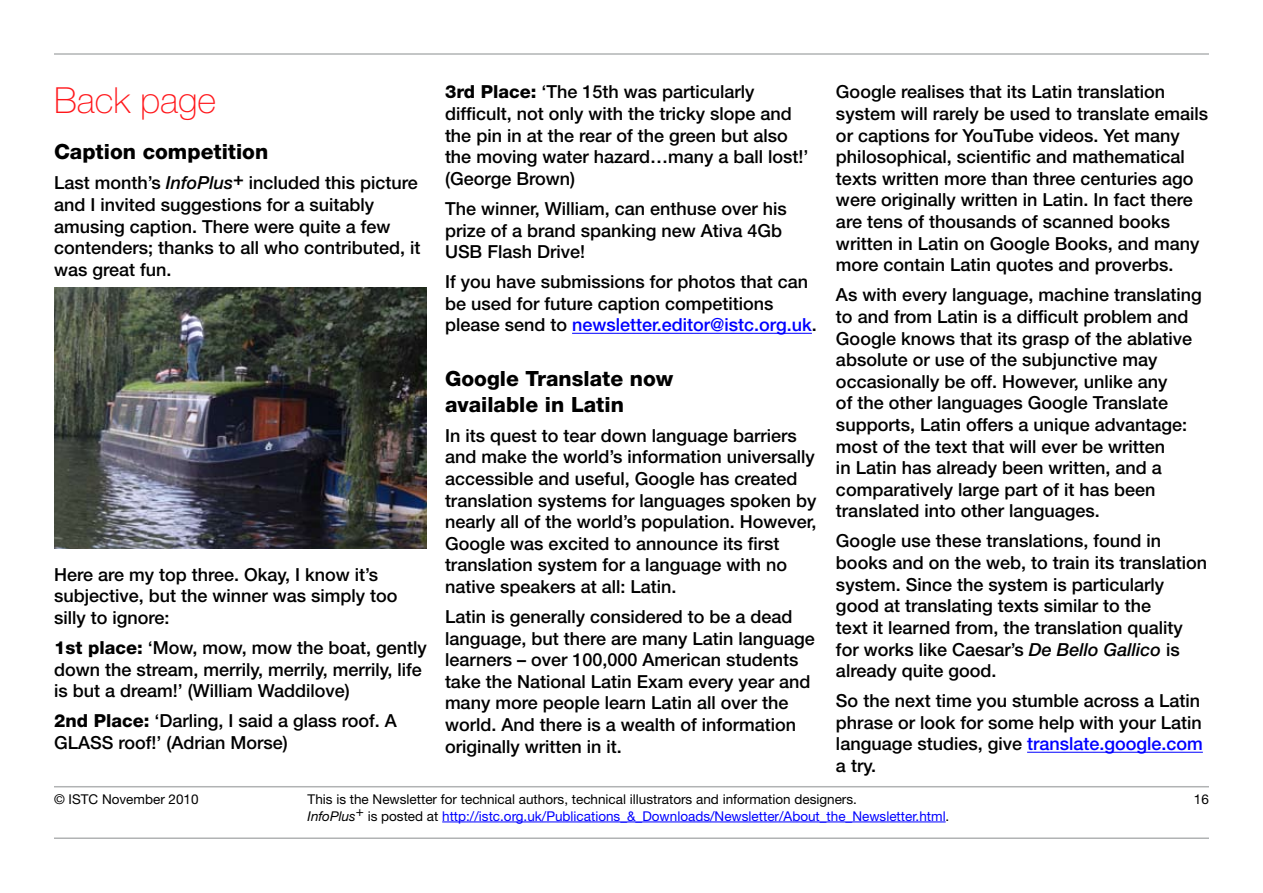
<style>
.page{position:relative;width:1263px;height:893px;background:#fff}
.page>*{position:absolute;margin:0;border:0;box-sizing:border-box;transform-origin:0 0}
.t1{font:100 36px "Helvetica Neue";color:#ff171b}
.t2{font:800 21px/25.2px "Helvetica Neue";color:#000}
.t3{font:500 18px/21.6px "Helvetica Neue";color:#000}
.t4{font:13.5px/16.2px "Helvetica Neue";color:#000}
.s1{font-style:italic}
.s2{font-weight:800}
.s3{color:#00f}
.s4{font-family:"Helvetica Neue CE";font-style:italic}
</style>
<div class="page">
<hr style="left:54px;top:53px;width:1155px;height:2px;background:#b1b3b4">
<hr style="left:54px;top:837px;width:1155px;height:2px;background:#b1b3b4">
<hr style="left:54px;top:786px;width:1155px;height:1px;background:#b1b3b4">
<hr style="left:442px;top:822px;width:504px;height:1px;background:#00f">
<hr style="left:572px;top:333px;width:240px;height:1px;background:#00f">
<img style="left:54px;top:287px;width:373px;height:262px">
<hr style="left:1027px;top:752px;width:176px;height:1px;background:#00f">
<h1 class="t1" style="left:54px;top:80px;width:164px">Back page</h1>
<p class="t2" style="left:54px;top:139px;width:216px">Caption competition</p>
<p class="t3" style="left:54px;top:172px;width:368px">Last month’s <span class="s1">InfoPlus</span>+ included this picture and I invited suggestions for a suitably amusing caption. There were quite a few contenders; thanks to all who contributed, it was great fun.</p>
<p class="t3" style="left:54px;top:563px;width:345px">Here are my top three. Okay, I know it’s subjective, but the winner was simply too silly to ignore:</p>
<p class="t3" style="left:54px;top:636px;width:374px"><span class="s2">1st place:</span> ‘Mow, mow, mow the boat, gently down the stream, merrily, merrily, merrily, life is but a dream!’ (William Waddilove)</p>
<p class="t3" style="left:54px;top:710px;width:344px"><span class="s2">2nd Place:</span> ‘Darling, I said a glass roof. A<br>GLASS roof!’ (Adrian Morse)</p>
<p class="t3" style="left:445px;top:81px;width:365px"><span class="s2">3rd Place:</span> ‘The 15th was particularly difficult, not only with the tricky slope and the pin in at the rear of the green but also the moving water hazard…many a ball lost!’ (George Brown)</p>
<p class="t3" style="left:445px;top:198px;width:343px">The winner, William, can enthuse over his prize of a brand spanking new Ativa 4Gb<br>USB Flash Drive!</p>
<p class="t3" style="left:445px;top:271px;width:373px">If you have submissions for photos that can be used for future caption competitions please send to <span class="s3">newsletter.editor@istc.org.uk</span>.</p>
<p class="t2" style="left:445px;top:366px;width:230px">Google Translate now available in Latin</p>
<p class="t3" style="left:445px;top:424px;width:373px">In its quest to tear down language barriers and make the world’s information universally accessible and useful, Google has created translation systems for languages spoken by nearly all of the world’s population. However, Google was excited to announce its first translation system for a language with no native speakers at all: Latin.</p>
<p class="t3" style="left:445px;top:606px;width:371px">Latin is generally considered to be a dead language, but there are many Latin language learners – over 100,000 American students take the National Latin Exam every year and many more people learn Latin all over the world. And there is a wealth of information originally written in it.</p>
<p class="t3" style="left:836px;top:81px;width:374px">Google realises that its Latin translation system will rarely be used to translate emails or captions for YouTube videos. Yet many philosophical, scientific and mathematical texts written more than three centuries ago were originally written in Latin. In fact there are tens of thousands of scanned books written in Latin on Google Books, and many more contain Latin quotes and proverbs.</p>
<p class="t3" style="left:836px;top:284px;width:367px">As with every language, machine translating to and from Latin is a difficult problem and Google knows that its grasp of the ablative absolute or use of the subjunctive may occasionally be off. However, unlike any<br>of the other languages Google Translate supports, Latin offers a unique advantage: most of the text that will ever be written<br>in Latin has already been written, and a comparatively large part of it has been translated into other languages.</p>
<p class="t3" style="left:836px;top:530px;width:373px">Google use these translations, found in books and on the web, to train its translation system. Since the system is particularly good at translating texts similar to the<br>text it learned from, the translation quality for works like Caesar’s <span class="s1">De Bello Gallico</span> is already quite good.</p>
<p class="t3" style="left:836px;top:690px;width:368px">So the next time you stumble across a Latin phrase or look for some help with your Latin language studies, give <span class="s3">translate.google.com </span>a try.</p>
<p class="t4" style="left:54px;top:791px;width:146px">© ISTC November 2010</p>
<p class="t4" style="left:1194px;top:791px;width:17px">16</p>
<p class="t4" style="left:308px;top:791px;width:643px">This is the Newsletter for technical authors, technical illustrators and information designers.<br><span class="s4">InfoPlus</span>+ is posted at <span class="s3">http://istc.org.uk/Publications_&amp;_Downloads/Newsletter/About_the_Newsletter.html</span>.</p>
</div>
